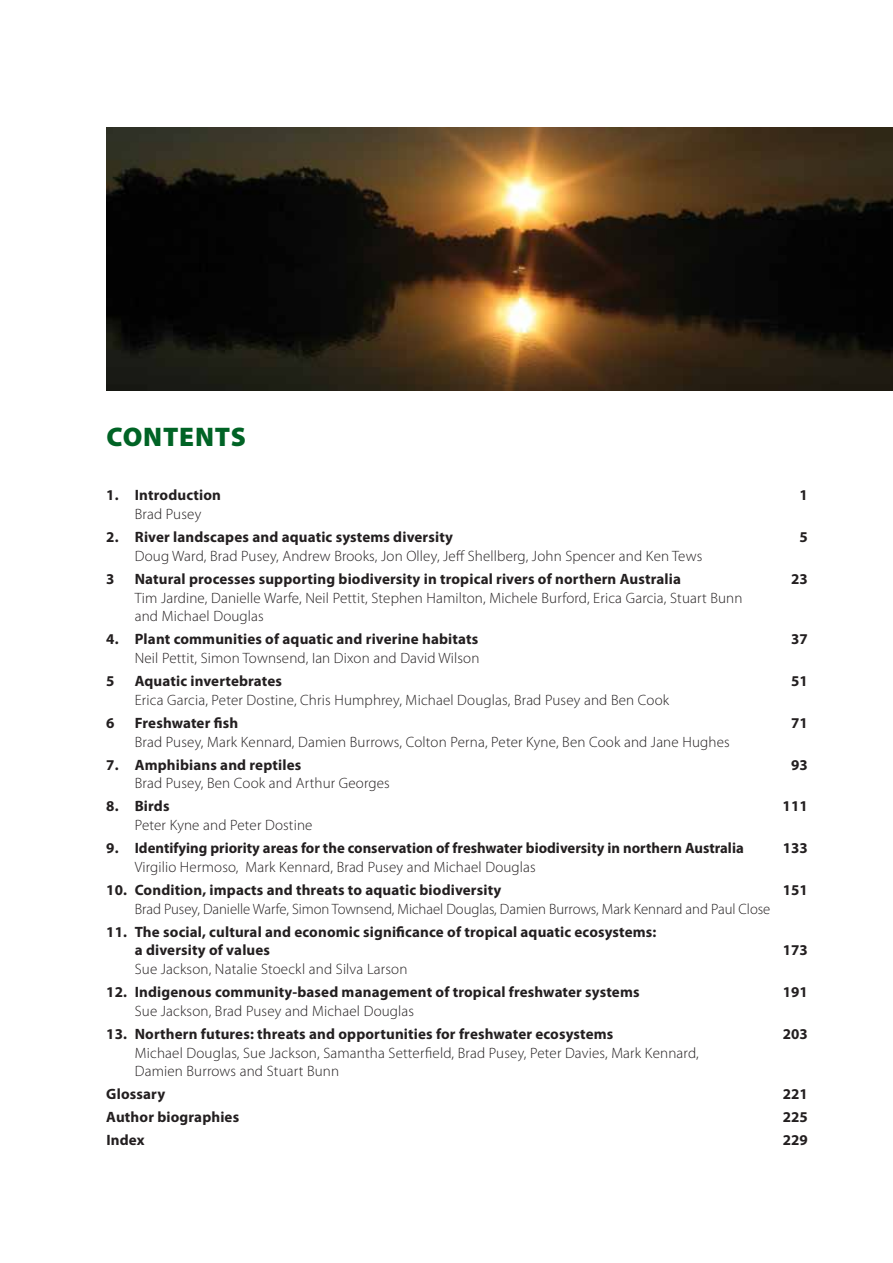
<style>
.page{position:relative;width:893px;height:1263px;background:#fff}
.page>*{position:absolute;margin:0;border:0;box-sizing:border-box;transform-origin:0 0}
.t1{font:900 27px "Myriad Pro";letter-spacing:.03em;color:#006325}
.t2{font:300 15px/18.8px "Myriad Pro";letter-spacing:.01em;color:#231f20}
.t3{font:700 15px/18.8px "Myriad Pro";letter-spacing:.01em;color:#231f20}
</style>
<div class="page">
<img style="left:106px;top:128px;width:787px;height:262px">
<p class="t1" style="left:107px;top:421px;width:141px">CONTENTS</p>
<p class="t3" style="left:106px;top:485px;width:116px">1. Introduction</p>
<p class="t3" style="left:800px;top:485px;width:10px">1</p>
<p class="t2" style="left:135px;top:505px;width:68px">Brad Pusey</p>
<p class="t3" style="left:106px;top:527px;width:348px">2. River landscapes and aquatic systems diversity</p>
<p class="t3" style="left:800px;top:527px;width:10px">5</p>
<p class="t2" style="left:135px;top:547px;width:569px">Doug Ward, Brad Pusey, Andrew Brooks, Jon Olley, Jeff Shellberg, John Spencer and Ken Tews</p>
<p class="t3" style="left:106px;top:569px;width:10px">3</p>
<p class="t3" style="left:135px;top:569px;width:548px">Natural processes supporting biodiversity in tropical rivers of northern Australia</p>
<p class="t3" style="left:791px;top:569px;width:18px">23</p>
<p class="t2" style="left:135px;top:588px;width:609px">Tim Jardine, Danielle Warfe, Neil Pettit, Stephen Hamilton, Michele Burford, Erica Garcia, Stuart Bunn and Michael Douglas</p>
<p class="t3" style="left:106px;top:629px;width:374px">4. Plant communities of aquatic and riverine habitats</p>
<p class="t3" style="left:791px;top:629px;width:18px">37</p>
<p class="t2" style="left:135px;top:649px;width:346px">Neil Pettit, Simon Townsend, Ian Dixon and David Wilson</p>
<p class="t3" style="left:106px;top:671px;width:10px">5</p>
<p class="t3" style="left:135px;top:671px;width:149px">Aquatic invertebrates</p>
<p class="t3" style="left:791px;top:671px;width:18px">51</p>
<p class="t2" style="left:135px;top:691px;width:536px">Erica Garcia, Peter Dostine, Chris Humphrey, Michael Douglas, Brad Pusey and Ben Cook</p>
<p class="t3" style="left:106px;top:713px;width:10px">6</p>
<p class="t3" style="left:135px;top:713px;width:105px">Freshwater fish</p>
<p class="t3" style="left:791px;top:713px;width:18px">71</p>
<p class="t2" style="left:135px;top:732px;width:596px">Brad Pusey, Mark Kennard, Damien Burrows, Colton Perna, Peter Kyne, Ben Cook and Jane Hughes</p>
<p class="t3" style="left:106px;top:755px;width:196px">7. Amphibians and reptiles</p>
<p class="t3" style="left:791px;top:755px;width:18px">93</p>
<p class="t2" style="left:135px;top:774px;width:257px">Brad Pusey, Ben Cook and Arthur Georges</p>
<p class="t3" style="left:106px;top:796px;width:65px">8. Birds</p>
<p class="t3" style="left:783px;top:796px;width:27px">111</p>
<p class="t2" style="left:135px;top:816px;width:179px">Peter Kyne and Peter Dostine</p>
<p class="t3" style="left:106px;top:838px;width:639px">9. Identifying priority areas for the conservation of freshwater biodiversity in northern Australia</p>
<p class="t3" style="left:783px;top:838px;width:27px">133</p>
<p class="t2" style="left:135px;top:858px;width:403px">Virgilio Hermoso, Mark Kennard, Brad Pusey and Michael Douglas</p>
<p class="t3" style="left:106px;top:880px;width:396px">10. Condition, impacts and threats to aquatic biodiversity</p>
<p class="t3" style="left:783px;top:880px;width:27px">151</p>
<p class="t2" style="left:135px;top:899px;width:637px">Brad Pusey, Danielle Warfe, Simon Townsend, Michael Douglas, Damien Burrows, Mark Kennard and Paul Close</p>
<p class="t3" style="left:135px;top:922px;width:523px;text-indent:-28px">11. The social, cultural and economic significance of tropical aquatic ecosystems: a diversity of values</p>
<p class="t3" style="left:783px;top:940px;width:27px">173</p>
<p class="t2" style="left:135px;top:960px;width:274px">Sue Jackson, Natalie Stoeckl and Silva Larson</p>
<p class="t3" style="left:106px;top:982px;width:535px">12. Indigenous community-based management of tropical freshwater systems</p>
<p class="t3" style="left:783px;top:982px;width:27px">191</p>
<p class="t2" style="left:135px;top:1002px;width:281px">Sue Jackson, Brad Pusey and Michael Douglas</p>
<p class="t3" style="left:106px;top:1024px;width:509px">13. Northern futures: threats and opportunities for freshwater ecosystems</p>
<p class="t3" style="left:783px;top:1024px;width:27px">203</p>
<p class="t2" style="left:135px;top:1043px;width:565px">Michael Douglas, Sue Jackson, Samantha Setterfield, Brad Pusey, Peter Davies, Mark Kennard,<br>Damien Burrows and Stuart Bunn</p>
<p class="t3" style="left:106px;top:1084px;width:60px">Glossary</p>
<p class="t3" style="left:783px;top:1084px;width:27px">221</p>
<p class="t3" style="left:106px;top:1107px;width:134px">Author biographies</p>
<p class="t3" style="left:783px;top:1107px;width:27px">225</p>
<p class="t3" style="left:106px;top:1130px;width:40px">Index</p>
<p class="t3" style="left:783px;top:1130px;width:27px">229</p>
</div>
